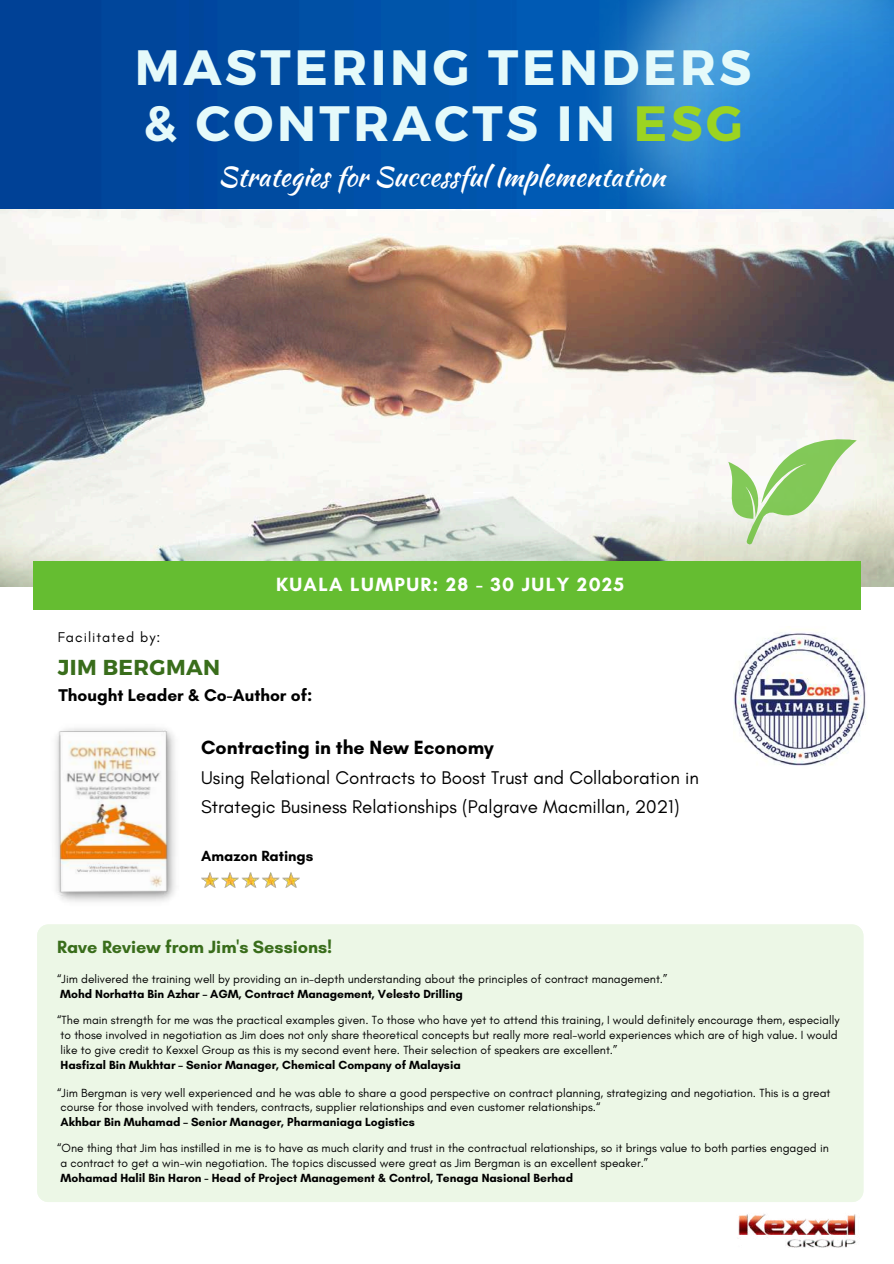
<style>
.page{position:relative;width:894px;height:1264px;background:#fff}
.page>*{position:absolute;margin:0;border:0;box-sizing:border-box;transform-origin:0 0}
.t1{font:700 49.5px/56.2px "Montserrat";letter-spacing:.07em;color:#e5fafa}
.t2{font:27px "Kaushan Script";color:#fff}
.t3{font:700 21.6px "Montserrat";letter-spacing:.02em;color:#396d1b}
.t4{font:700 19.5px "Glacial Indifference";color:#000}
.t5{font:700 19.5px "Glacial Indifference";letter-spacing:.07em;color:#fff}
.t6{font:18.75px/29.2px "Glacial Indifference";color:#000}
.t7{font:700 18px "Glacial Indifference";color:#396d1b}
.t8{font:700 17.25px "Glacial Indifference";color:#000}
.t9{font:700 15px "Glacial Indifference";color:#000}
.t10{font:14.4px "Glacial Indifference";letter-spacing:.07em;color:#000}
.t11{font:12px/15px "Glacial Indifference";color:#000}
.t12{font:700 12px "Glacial Indifference";color:#000}
.s1{color:#9cd421}
</style>
<div class="page">
<img style="left:0;top:208px;width:893px;height:378px">
<img style="left:727px;top:1201px;width:129px;height:46px">
<img style="left:55px;top:728px;width:121px;height:174px">
<div style="left:37px;top:924px;width:826px;height:277px;background:#ecf7e6"></div>
<img style="left:201px;top:872px;width:98px;height:15px">
<svg style="left:34px;top:424px;width:825px;height:185px"></svg>
<img style="left:733px;top:633px;width:133px;height:133px">
<img style="left:0;top:0;width:584px;height:208px">
<img style="left:584px;top:0;width:309px;height:208px">
<h1 class="t1" style="left:135px;top:36px;width:618px">MASTERING TENDERS &amp; CONTRACTS IN <span class="s1">ESG</span></h1>
<h2 class="t2" style="left:218px;top:156px;width:448px">Strategies for Successful Implementation</h2>
<p class="t10" style="left:58px;top:628px;width:104px">Facilitated by:</p>
<h3 class="t5" style="left:276px;top:572px;width:349px">KUALA LUMPUR: 28 - 30 JULY 2025</h3>
<h3 class="t3" style="left:58px;top:653px;width:164px">JIM BERGMAN</h3>
<h3 class="t8" style="left:58px;top:685px;width:255px">Thought Leader &amp; Co-Author of:</h3>
<h3 class="t4" style="left:201px;top:735px;width:294px">Contracting in the New Economy</h3>
<h3 class="t6" style="left:201px;top:762px;width:499px">Using Relational Contracts to Boost Trust and Collaboration in<br>Strategic Business Relationships (Palgrave Macmillan, 2021)</h3>
<p class="t9" style="left:201px;top:846px;width:114px">Amazon Ratings</p>
<h3 class="t7" style="left:57px;top:936px;width:276px">Rave Review from Jim's Sessions!</h3>
<p class="t11" style="left:57px;top:971px;width:611px">“Jim delivered the training well by providing an in-depth understanding about the principles of contract management.”</p>
<p class="t12" style="left:60px;top:986px;width:404px">Mohd Norhatta Bin Azhar – AGM, Contract Management, Velesto Drilling</p>
<p class="t11" style="left:57px;top:1012px;width:783px">“The main strength for me was the practical examples given. To those who have yet to attend this training, I would definitely encourage them, especially to those involved in negotiation as Jim does not only share theoretical concepts but really more real-world experiences which are of high value. I would like to give credit to Kexxel Group as this is my second event here. Their selection of speakers are excellent.”</p>
<p class="t12" style="left:61px;top:1058px;width:401px">Hasfizal Bin Mukhtar – Senior Manager, Chemical Company of Malaysia</p>
<p class="t11" style="left:57px;top:1085px;width:774px;line-height:14px">“Jim Bergman is very well experienced and he was able to share a good perspective on contract planning, strategizing and negotiation. This is a great course for those involved with tenders, contracts, supplier relationships and even customer relationships.“</p>
<p class="t12" style="left:61px;top:1114px;width:356px">Akhbar Bin Muhamad – Senior Manager, Pharmaniaga Logistics</p>
<p class="t11" style="left:57px;top:1140px;width:772px">“One thing that Jim has instilled in me is to have as much clarity and trust in the contractual relationships, so it brings value to both parties engaged in a contract to get a win-win negotiation. The topics discussed were great as Jim Bergman is an excellent speaker.”</p>
<p class="t12" style="left:61px;top:1170px;width:514px">Mohamad Halil Bin Haron - Head of Project Management &amp; Control, Tenaga Nasional Berhad</p>
</div>
